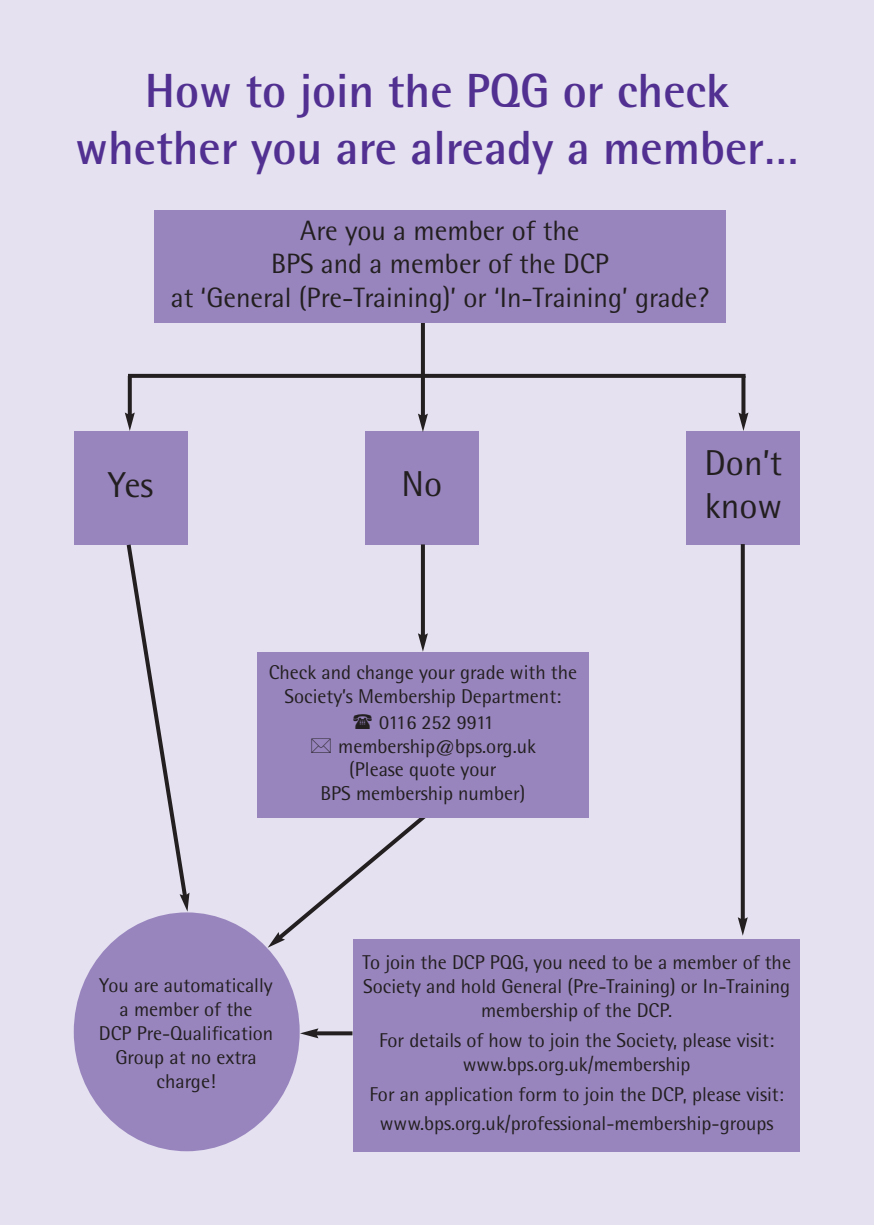
<style>
.page{position:relative;width:874px;height:1225px;background:#fff}
.page>*{position:absolute;margin:0;border:0;box-sizing:border-box;transform-origin:0 0}
.t1{font:700 48px/57.6px "Rotis Semi Sans";color:#513092;text-align:center}
.t2{font:36px/43.2px "Rotis Semi Sans";color:#231f20}
.t3{font:28px/33.6px "Rotis Semi Sans";color:#231f20;text-align:center}
.t4{font:20px/24px "Rotis Semi Sans";color:#231f20;text-align:center}
.t5{font:20px "Rotis Semi Sans";letter-spacing:-.02em;color:#231f20}
</style>
<div class="page">
<div style="left:0;top:0;width:873px;height:1225px;background:#e5e1f0"></div>
<div style="left:74px;top:431px;width:113px;height:114px;background:#9885be"></div>
<div style="left:365px;top:431px;width:113px;height:113px;background:#9885be"></div>
<div style="left:686px;top:431px;width:113px;height:113px;background:#9885be"></div>
<div style="left:353px;top:939px;width:446px;height:212px;background:#9885be"></div>
<div style="left:74px;top:912px;width:225px;height:239px;background:#9885be;border-radius:50%"></div>
<svg style="left:420px;top:323px;width:4px;height:90px"></svg>
<svg style="left:418px;top:413px;width:9px;height:19px"></svg>
<svg style="left:420px;top:544px;width:4px;height:89px"></svg>
<svg style="left:418px;top:633px;width:9px;height:19px"></svg>
<svg style="left:267px;top:817px;width:164px;height:130px"></svg>
<svg style="left:318px;top:1031px;width:34px;height:4px"></svg>
<svg style="left:300px;top:1028px;width:18px;height:10px"></svg>
<svg style="left:740px;top:544px;width:4px;height:373px"></svg>
<svg style="left:737px;top:917px;width:10px;height:18px"></svg>
<svg style="left:126px;top:540px;width:63px;height:371px"></svg>
<svg style="left:128px;top:378px;width:4px;height:34px"></svg>
<svg style="left:125px;top:412px;width:10px;height:19px"></svg>
<svg style="left:741px;top:378px;width:4px;height:34px"></svg>
<svg style="left:738px;top:412px;width:10px;height:19px"></svg>
<svg style="left:128px;top:374px;width:617px;height:4px;background:#282426"></svg>
<div style="left:257px;top:652px;width:331px;height:165px;background:#9885be"></div>
<div style="left:154px;top:210px;width:571px;height:113px;background:#9885be"></div>
<h1 class="t1" style="left:75px;top:67px;width:725px">How to join the PQG or check whether you are already a member…</h1>
<h3 class="t3" style="left:171px;top:216px;width:539px">Are you a member of the<br>BPS and a member of the DCP<br>at ‘General (Pre-Training)’ or ‘In-Training’ grade?</h3>
<h2 class="t2" style="left:108px;top:466px;width:47px">Yes</h2>
<h2 class="t2" style="left:401px;top:466px;width:42px">No</h2>
<p class="t4" style="left:268px;top:662px;width:310px">Check and change your grade with the</p>
<p class="t4" style="left:284px;top:686px;width:278px">Society’s Membership Department:</p>
<p class="t5" style="left:379px;top:715px;width:116px">0116 252 9911</p>
<p class="t4" style="left:338px;top:736px;width:199px">membership@bps.org.uk</p>
<p class="t4" style="left:349px;top:759px;width:149px">(Please quote your</p>
<p class="t4" style="left:320px;top:783px;width:206px">BPS membership number)</p>
<h2 class="t2" style="left:704px;top:444px;width:79px">Don’t know</h2>
<p class="t4" style="left:99px;top:975px;width:176px">You are automatically a member of the<br>DCP Pre-Qualification<br>Group at no extra charge!</p>
<p class="t4" style="left:362px;top:952px;width:430px">To join the DCP PQG, you need to be a member of the<br>Society and hold General (Pre-Training) or In-Training membership of the DCP.</p>
<p class="t4" style="left:379px;top:1030px;width:396px">For details of how to join the Society, please visit: www.bps.org.uk/membership</p>
<p class="t4" style="left:369px;top:1081px;width:416px;line-height:29.6px">For an application form to join the DCP, please visit: www.bps.org.uk/professional-membership-groups</p>
</div>
